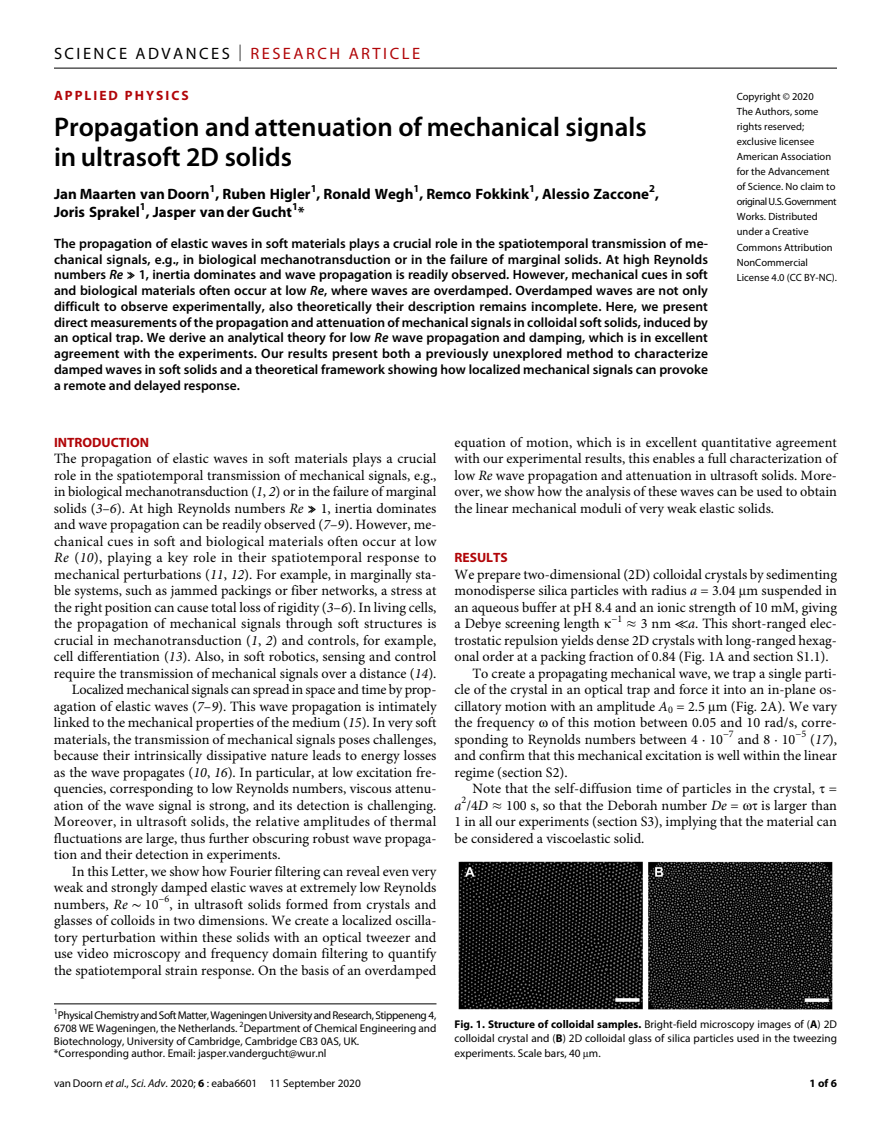
<style>
.page{position:relative;width:891px;height:1134px;background:#fff}
.page>*{position:absolute;margin:0;border:0;box-sizing:border-box;transform-origin:0 0}
.t1{font:600 27px/30px "Myriad Pro";color:#000}
.t2{font:16.5px "Myriad Pro";letter-spacing:.15em;color:#000}
.t3{font:700 15px/18px "Myriad Pro";color:#000}
.t4{font:14.25px/16.5px "Minion Pro";color:#000;text-align:justify}
.t5{font:14.25px "Minion Pro";letter-spacing:.02em;color:#000}
.t6{font:14.25px "Minion Pro";letter-spacing:-.02em;color:#000}
.t7{font:600 13.5px/15.8px "Myriad Pro";color:#000;text-align:justify}
.t8{font:700 13.5px "Myriad Pro";color:#b10508}
.t9{font:700 13.5px "Myriad Pro";letter-spacing:.15em;color:#b10508}
.t10{font:11.25px/12.8px "Myriad Pro";color:#000}
.t11{font:700 11.25px "Myriad Pro";color:#000}
.t12{font:10.5px/15px "Myriad Pro";color:#000}
.s1{font-weight:300}
.s2{color:#b10508}
.s3{font-style:italic}
.s4{font-weight:700}
.s5{font-family:"Myriad Pro";font-weight:700;font-size:13.5px}
.s6{font-family:"STIX General"}
</style>
<div class="page">
<hr style="left:54px;top:68px;width:783px;height:1px;background:#000">
<hr style="left:54px;top:1004px;width:382px;height:1px;background:#000">
<img style="left:459px;top:861px;width:374px;height:149px">
<p class="t2" style="left:54px;top:40px;width:368px">SCIENCE ADVANCES <span class="s1">|</span> <span class="s2">RESEARCH ARTICLE</span></p>
<p class="t9" style="left:54px;top:84px;width:136px">APPLIED PHYSICS</p>
<h1 class="t1" style="left:54px;top:113px;width:594px">Propagation and attenuation of mechanical signals in ultrasoft 2D solids</h1>
<p class="t3" style="left:54px;top:184px;width:606px">Jan Maarten van Doorn<sup>1</sup>, Ruben Higler<sup>1</sup>, Ronald Wegh<sup>1</sup>, Remco Fokkink<sup>1</sup>, Alessio Zaccone<sup>2</sup>,<br>Joris Sprakel<sup>1</sup>, Jasper van der Gucht<sup>1</sup>*</p>
<p class="t7" style="left:54px;top:236px;width:656px">The propagation of elastic waves in soft materials plays a crucial role in the spatiotemporal transmission of me&shy;chanical signals, e.g., in biological mechanotransduction or in the failure of marginal solids. At high Reynolds numbers <span class="s3">Re</span> <span class="s4">≫</span> 1, inertia dominates and wave propagation is readily observed. However, mechanical cues in soft and biological materials often occur at low <span class="s3">Re</span>, where waves are overdamped. Overdamped waves are not only difficult to observe experimentally, also theoretically their description remains incomplete. Here, we present direct measurements of the propagation and attenuation of mechanical signals in colloidal soft solids, induced by an optical trap. We derive an analytical theory for low <span class="s3">Re</span> wave propagation and damping, which is in excellent agreement with the experiments. Our results present both a previously unexplored method to characterize damped waves in soft solids and a theoretical framework showing how localized mechanical signals can provoke a remote and delayed response.</p>
<p class="t12" style="left:737px;top:90px;width:102px">Copyright © 2020<br>The Authors, some rights reserved; exclusive licensee<br>American Association for the Advancement of Science. No claim to original U.S. Government<br>Works. Distributed under a Creative<br>Commons Attribution<br>NonCommercial<br>License 4.0 (CC BY-NC).</p>
<p class="t8" style="left:54px;top:431px;width:97px">INTRODUCTION</p>
<p class="t4" style="left:54px;top:452px;width:384px">The propagation of elastic waves in soft materials plays a crucial</p>
<p class="t4" style="left:54px;top:468px;width:384px">role in the spatiotemporal transmission of mechanical signals, e.g.,</p>
<p class="t4" style="left:54px;top:485px;width:384px">in biological mechanotransduction (<span class="s3">1</span>, <span class="s3">2</span>) or in the failure of marginal</p>
<p class="t4" style="left:54px;top:501px;width:384px">solids (<span class="s3">3</span>–<span class="s3">6</span>). At high Reynolds numbers <span class="s3">Re</span> <span class="s5">≫</span> 1, inertia dominates</p>
<p class="t4" style="left:54px;top:518px;width:384px">and wave propagation can be readily observed (<span class="s3">7</span>–<span class="s3">9</span>). However, me-</p>
<p class="t5" style="left:54px;top:532px;width:384px">chanical cues in soft and biological materials often occur at low</p>
<p class="t5" style="left:54px;top:549px;width:384px"><span class="s3">Re</span> (<span class="s3">10</span>), playing a key role in their spatiotemporal response to</p>
<p class="t4" style="left:54px;top:567px;width:384px">mechanical perturbations (<span class="s3">11</span>, <span class="s3">12</span>). For example, in marginally sta-</p>
<p class="t4" style="left:54px;top:584px;width:384px">ble systems, such as jammed packings or fiber networks, a stress at</p>
<p class="t4" style="left:54px;top:600px;width:384px">the right position can cause total loss of rigidity (<span class="s3">3</span>–<span class="s3">6</span>). In living cells,</p>
<p class="t4" style="left:54px;top:617px;width:384px">the propagation of mechanical signals through soft structures is</p>
<p class="t4" style="left:54px;top:633px;width:384px">crucial in mechanotransduction (<span class="s3">1</span>, <span class="s3">2</span>) and controls, for example,</p>
<p class="t4" style="left:54px;top:650px;width:384px">cell differentiation (<span class="s3">13</span>). Also, in soft robotics, sensing and control</p>
<p class="t4" style="left:54px;top:666px;width:384px">require the transmission of mechanical signals over a distance (<span class="s3">14</span>).</p>
<p class="t6" style="left:72px;top:681px;width:366px">Localized mechanical signals can spread in space and time by prop-</p>
<p class="t4" style="left:54px;top:699px;width:384px">agation of elastic waves (<span class="s3">7</span>–<span class="s3">9</span>). This wave propagation is intimately</p>
<p class="t4" style="left:54px;top:716px;width:384px">linked to the mechanical properties of the medium (<span class="s3">15</span>). In very soft</p>
<p class="t4" style="left:54px;top:732px;width:384px">materials, the transmission of mechanical signals poses challenges,</p>
<p class="t4" style="left:54px;top:749px;width:384px">because their intrinsically dissipative nature leads to energy losses</p>
<p class="t4" style="left:54px;top:765px;width:384px">as the wave propagates (<span class="s3">10</span>, <span class="s3">16</span>). In particular, at low excitation fre-</p>
<p class="t4" style="left:54px;top:782px;width:384px">quencies, corresponding to low Reynolds numbers, viscous attenu-</p>
<p class="t4" style="left:54px;top:798px;width:384px">ation of the wave signal is strong, and its detection is challenging.</p>
<p class="t5" style="left:54px;top:813px;width:384px">Moreover, in ultrasoft solids, the relative amplitudes of thermal</p>
<p class="t4" style="left:54px;top:831px;width:384px">fluctuations are large, thus further obscuring robust wave propaga-</p>
<p class="t4" style="left:54px;top:848px;width:228px">tion and their detection in experiments.</p>
<p class="t4" style="left:72px;top:864px;width:366px">In this Letter, we show how Fourier filtering can reveal even very</p>
<p class="t4" style="left:54px;top:881px;width:384px">weak and strongly damped elastic waves at extremely low Reynolds</p>
<p class="t4" style="left:54px;top:897px;width:384px">numbers, <span class="s3">Re</span> <span class="s6">∼</span> 10<sup>−6</sup>, in ultrasoft solids formed from crystals and</p>
<p class="t4" style="left:54px;top:914px;width:384px">glasses of colloids in two dimensions. We create a localized oscilla-</p>
<p class="t4" style="left:54px;top:930px;width:384px">tory perturbation within these solids with an optical tweezer and</p>
<p class="t4" style="left:54px;top:947px;width:384px">use video microscopy and frequency domain filtering to quantify</p>
<p class="t4" style="left:54px;top:963px;width:384px">the spatiotemporal strain response. On the basis of an overdamped</p>
<p class="t10" style="left:54px;top:1009px;width:384px"><sup>1</sup>Physical Chemistry and Soft Matter, Wageningen University and Research, Stippeneng 4, 6708 WE Wageningen, the Netherlands. <sup>2</sup>Department of Chemical Engineering and Biotechnology, University of Cambridge, Cambridge CB3 0AS, UK. *Corresponding author. Email: jasper.vandergucht@wur.nl</p>
<p class="t10" style="left:54px;top:1077px;width:308px">van Doorn <span class="s3">et al</span>., <span class="s3">Sci. Adv.</span> 2020; <span class="s4">6</span> : eaba6601 11 September 2020</p>
<p class="t4" style="left:454px;top:435px;width:384px">equation of motion, which is in excellent quantitative agreement with our experimental results, this enables a full characterization of low <span class="s3">Re</span> wave propagation and attenuation in ultrasoft solids. More&shy;over, we show how the analysis of these waves can be used to obtain the linear mechanical moduli of very weak elastic solids.</p>
<p class="t8" style="left:454px;top:547px;width:55px">RESULTS</p>
<p class="t4" style="left:454px;top:567px;width:384px">We prepare two-dimensional (2D) colloidal crystals by sedimenting</p>
<p class="t4" style="left:454px;top:584px;width:384px">monodisperse silica particles with radius <span class="s3">a</span> = 3.04 m suspended in</p>
<p class="t4" style="left:454px;top:600px;width:384px">an aqueous buffer at pH 8.4 and an ionic strength of 10 mM, giving</p>
<p class="t4" style="left:454px;top:617px;width:384px">a Debye screening length <sup>−1</sup> ≈ 3 nm <span class="s6">≪</span><span class="s3">a</span>. This short-ranged elec-</p>
<p class="t4" style="left:454px;top:633px;width:384px">trostatic repulsion yields dense 2D crystals with long-ranged hexag-</p>
<p class="t4" style="left:454px;top:650px;width:376px">onal order at a packing fraction of 0.84 (Fig. 1A and section S1.1).</p>
<p class="t4" style="left:472px;top:666px;width:366px">To create a propagating mechanical wave, we trap a single parti-</p>
<p class="t4" style="left:454px;top:683px;width:384px">cle of the crystal in an optical trap and force it into an in-plane os-</p>
<p class="t4" style="left:454px;top:699px;width:384px">cillatory motion with an amplitude <span class="s3">A</span><sub>0</sub> = 2.5 m (Fig. 2A). We vary</p>
<p class="t4" style="left:455px;top:716px;width:384px">the frequency of this motion between 0.05 and 10 rad/s, corre-</p>
<p class="t4" style="left:455px;top:732px;width:384px">sponding to Reynolds numbers between 4 · 10<sup>−7</sup> and 8 · 10<sup>−5</sup> (<span class="s3">17</span>),</p>
<p class="t4" style="left:454px;top:749px;width:384px">and confirm that this mechanical excitation is well within the linear</p>
<p class="t4" style="left:454px;top:765px;width:115px">regime (section S2).</p>
<p class="t4" style="left:472px;top:782px;width:366px">Note that the self-diffusion time of particles in the crystal, ▼ =</p>
<p class="t4" style="left:454px;top:798px;width:384px"><span class="s3">a</span><sup>2</sup>/4<span class="s3">D</span> ≈ 100 s, so that the Deborah number <span class="s3">De</span> = ▼ is larger than</p>
<p class="t4" style="left:454px;top:815px;width:384px">1 in all our experiments (section S3), implying that the material can</p>
<p class="t4" style="left:454px;top:831px;width:192px">be considered a viscoelastic solid.</p>
<p class="t10" style="left:454px;top:1016px;width:384px;line-height:15px;text-align:justify"><span class="s4">Fig. 1. Structure of colloidal samples.</span> Bright-field microscopy images of (<span class="s4">A</span>) 2D colloidal crystal and (<span class="s4">B</span>) 2D colloidal glass of silica particles used in the tweezing experiments. Scale bars, 40 m.</p>
<p class="t11" style="left:810px;top:1074px;width:29px">1 of 6</p>
</div>
